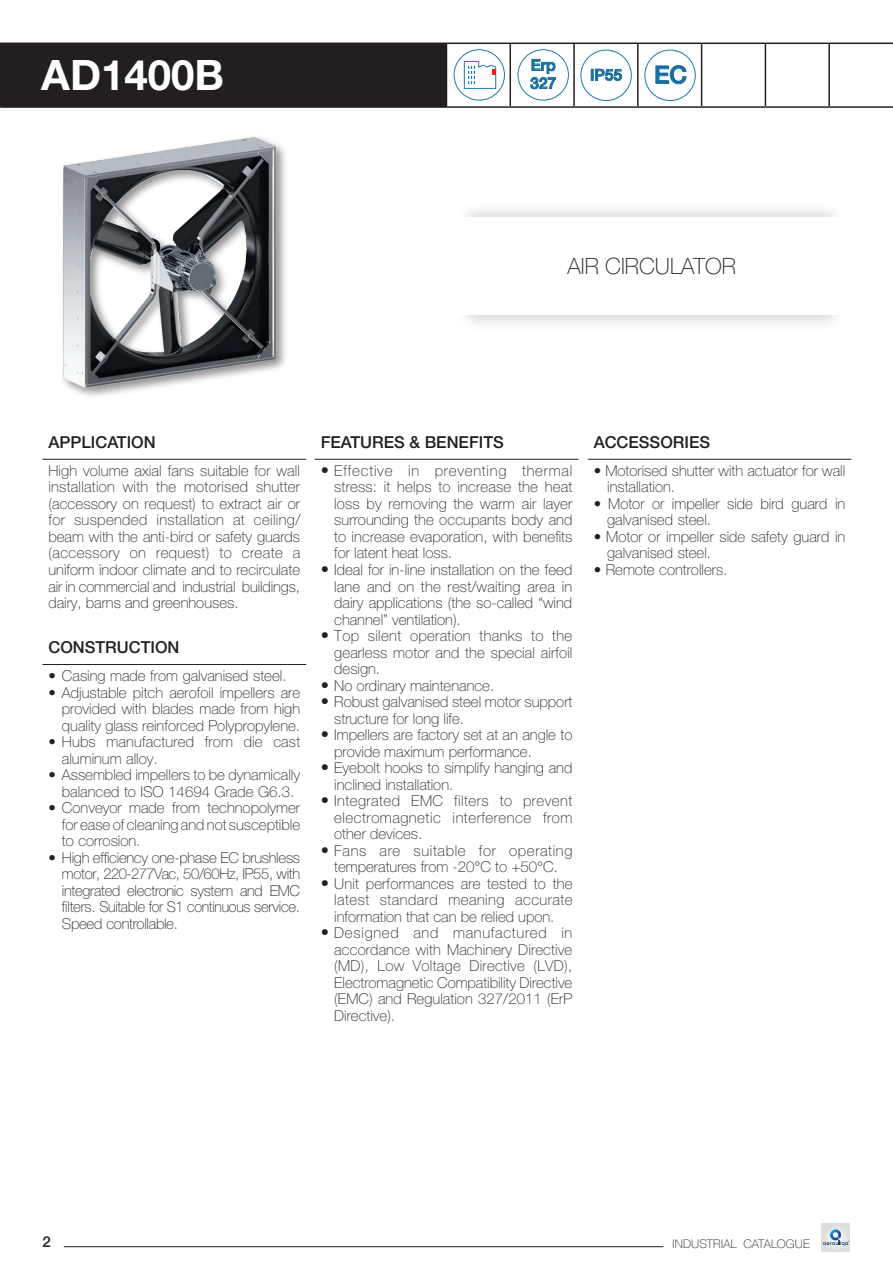
<style>
.page{position:relative;width:893px;height:1263px;background:#fff}
.page>*{position:absolute;margin:0;border:0;box-sizing:border-box;transform-origin:0 0}
.t1{font:700 42px "Helvetica Neue LT Std";color:#fff}
.t2{font:500 24.3px "Helvetica Neue LT Std";color:#146d9e}
.t3{font:100 22.5px "Helvetica Neue LT Std";color:#231f20}
.t4{font:500 16.5px "Helvetica Neue LT Std";color:#231f20}
.t5{font:500 15.6px/18px "Helvetica Neue LT Std";color:#146d9e}
.t6{font:100 15px/16.5px "Helvetica Neue LT Std";color:#231f20;text-align:justify}
.t7{font:100 15px/16.5px "Helvetica Neue LT Std";letter-spacing:.04em;color:#231f20;text-align:center}
.t8{font:500 15px "Helvetica Neue LT Std";color:#231f20}
.t9{font:100 12px "Helvetica Neue LT Std";letter-spacing:.015em;color:#231f20}
.s1{font-size:16.5px}
</style>
<div class="page">
<div style="left:1px;top:43px;width:445px;height:64px;background:#231f20"></div>
<hr style="left:0;top:43px;width:446px;height:1px;background:#231f20">
<hr style="left:0;top:44px;width:2px;height:62px;background:#231f20">
<hr style="left:446px;top:43px;width:64px;height:1px;background:#231f20">
<hr style="left:446px;top:44px;width:1px;height:62px;background:#231f20">
<hr style="left:510px;top:43px;width:64px;height:1px;background:#231f20">
<hr style="left:509px;top:44px;width:2px;height:62px;background:#231f20">
<hr style="left:574px;top:43px;width:64px;height:1px;background:#231f20">
<hr style="left:573px;top:44px;width:2px;height:62px;background:#231f20">
<hr style="left:638px;top:43px;width:64px;height:1px;background:#231f20">
<hr style="left:637px;top:44px;width:2px;height:62px;background:#231f20">
<hr style="left:702px;top:43px;width:63px;height:1px;background:#231f20">
<hr style="left:701px;top:44px;width:1px;height:62px;background:#231f20">
<hr style="left:765px;top:43px;width:64px;height:1px;background:#231f20">
<hr style="left:765px;top:44px;width:1px;height:62px;background:#231f20">
<hr style="left:829px;top:43px;width:64px;height:1px;background:#231f20">
<hr style="left:828px;top:44px;width:2px;height:62px;background:#231f20">
<hr style="left:0;top:106px;width:446px;height:2px;background:#231f20">
<hr style="left:446px;top:106px;width:64px;height:2px;background:#231f20">
<hr style="left:510px;top:106px;width:64px;height:2px;background:#231f20">
<hr style="left:574px;top:106px;width:64px;height:2px;background:#231f20">
<hr style="left:638px;top:106px;width:64px;height:2px;background:#231f20">
<hr style="left:702px;top:106px;width:63px;height:2px;background:#231f20">
<hr style="left:765px;top:106px;width:64px;height:2px;background:#231f20">
<hr style="left:829px;top:106px;width:64px;height:2px;background:#231f20">
<div style="left:822px;top:1224px;width:28px;height:28px;background:#dedfe1"></div>
<svg style="left:823px;top:1229px;width:26px;height:17px"></svg>
<hr style="left:64px;top:1246px;width:599px;height:1px;background:#231f20">
<hr style="left:588px;top:459px;width:263px;height:1px;background:#231f20">
<hr style="left:42px;top:459px;width:264px;height:1px;background:#231f20">
<hr style="left:42px;top:664px;width:264px;height:1px;background:#231f20">
<hr style="left:315px;top:459px;width:263px;height:1px;background:#231f20">
<div style="left:455px;top:200px;width:392px;height:85px;background:#231f20;opacity:.2"></div>
<div style="left:455px;top:248px;width:392px;height:85px;background:#231f20;opacity:.2"></div>
<div style="left:436px;top:217px;width:457px;height:97px;background:#fff"></div>
<img style="left:63px;top:137px;width:223px;height:260px">
<div style="left:580px;top:50px;width:52px;height:51px;border:1px solid #197bb1;border-radius:50%"></div>
<svg style="left:591px;top:69px;width:31px;height:12px"></svg>
<div style="left:454px;top:49px;width:51px;height:52px;border:1px solid #197bb1;border-radius:50%"></div>
<svg style="left:464px;top:61px;width:32px;height:28px"></svg>
<div style="left:518px;top:49px;width:51px;height:52px;border:1px solid #197bb1;border-radius:50%"></div>
<svg style="left:530px;top:59px;width:26px;height:30px"></svg>
<svg style="left:655px;top:65px;width:32px;height:20px"></svg>
<div style="left:644px;top:50px;width:52px;height:51px;border:1px solid #197bb1;border-radius:50%"></div>
<h1 class="t1" style="left:41px;top:49px;width:184px">AD1400B</h1>
<p class="t5" style="left:530px;top:56px;width:28px">Erp<br>327</p>
<h2 class="t2" style="left:654px;top:60px;width:34px">EC</h2>
<p class="t5" style="left:590px;top:66px;width:34px">IP55</p>
<h3 class="t3" style="left:568px;top:253px;width:170px">AIR CIRCULATOR</h3>
<p class="t4" style="left:48px;top:432px;width:109px">APPLICATION</p>
<p class="t6" style="left:48px;top:462px;width:253px">High volume axial fans suitable for wall installation with the motorised shutter (accessory on request) to extract air or for suspended installation at ceiling/ beam with the anti-bird or safety guards (accessory on request) to create a uniform indoor climate and to recirculate air in commercial and industrial buildings, dairy, barns and greenhouses.</p>
<p class="t4" style="left:48px;top:638px;width:133px">CONSTRUCTION</p>
<p class="t6" style="left:48px;top:668px;width:240px">• Casing made from galvanised steel.</p>
<p class="t6" style="left:62px;top:684px;width:240px;text-indent:-14px">• Adjustable pitch aerofoil impellers are provided with blades made from high quality glass reinforced Polypropylene.</p>
<p class="t6" style="left:62px;top:734px;width:240px;text-indent:-14px">• Hubs manufactured from die cast aluminum alloy.</p>
<p class="t6" style="left:48px;top:767px;width:253px;text-align:center">• Assembled impellers to be dynamically balanced to ISO 14694 Grade G6.3.</p>
<p class="t6" style="left:62px;top:800px;width:240px;text-indent:-14px">• Conveyor made from technopolymer for ease of cleaning and not susceptible to corrosion.</p>
<p class="t6" style="left:62px;top:849px;width:240px;text-indent:-13px">• High efficiency one-phase EC brushless motor, 220-277Vac, 50/60Hz, IP55, with integrated electronic system and EMC filters. Suitable for S1 continuous service.<br>Speed controllable.</p>
<p class="t4" style="left:321px;top:432px;width:185px">FEATURES &amp; BENEFITS</p>
<p class="t6" style="left:334px;top:462px;width:240px;text-indent:-14px"><span class="s1">•</span> Effective in preventing thermal stress: it helps to increase the heat loss by removing the warm air layer surrounding the occupants body and to increase evaporation, with benefits for latent heat loss.</p>
<p class="t6" style="left:334px;top:561px;width:240px;text-indent:-14px"><span class="s1">•</span> Ideal for in-line installation on the feed lane and on the rest/waiting area in dairy applications (the so-called “wind channel” ventilation).</p>
<p class="t6" style="left:334px;top:627px;width:240px;text-indent:-14px"><span class="s1">•</span> Top silent operation thanks to the gearless motor and the special airfoil design.</p>
<p class="t6" style="left:321px;top:677px;width:175px"><span class="s1">•</span> No ordinary maintenance.</p>
<p class="t6" style="left:334px;top:693px;width:240px;text-indent:-14px"><span class="s1">•</span> Robust galvanised steel motor support structure for long life.</p>
<p class="t6" style="left:334px;top:726px;width:240px;text-indent:-14px"><span class="s1">•</span> Impellers are factory set at an angle to provide maximum performance.</p>
<p class="t6" style="left:334px;top:759px;width:240px;text-indent:-14px"><span class="s1">•</span> Eyebolt hooks to simplify hanging and inclined installation.</p>
<p class="t6" style="left:334px;top:792px;width:240px;text-indent:-14px"><span class="s1">•</span> Integrated EMC filters to prevent electromagnetic interference from other devices.</p>
<p class="t7" style="left:321px;top:842px;width:253px"><span class="s1">•</span> Fans are suitable for operating temperatures from -20°C to +50°C.</p>
<p class="t6" style="left:334px;top:875px;width:240px;text-indent:-14px"><span class="s1">•</span> Unit performances are tested to the latest standard meaning accurate information that can be relied upon.</p>
<p class="t6" style="left:334px;top:924px;width:240px;text-indent:-14px"><span class="s1">•</span> Designed and manufactured in accordance with Machinery Directive (MD), Low Voltage Directive (LVD), Electromagnetic Compatibility Directive (EMC) and Regulation 327/2011 (ErP Directive).</p>
<p class="t4" style="left:594px;top:432px;width:118px">ACCESSORIES</p>
<p class="t6" style="left:607px;top:462px;width:240px;text-indent:-14px">• Motorised shutter with actuator for wall installation.</p>
<p class="t6" style="left:607px;top:495px;width:240px;text-indent:-14px">• Motor or impeller side bird guard in galvanised steel.</p>
<p class="t6" style="left:607px;top:528px;width:240px;text-indent:-14px">• Motor or impeller side safety guard in galvanised steel.</p>
<p class="t6" style="left:594px;top:561px;width:135px">• Remote controllers.</p>
<p class="t8" style="left:43px;top:1233px;width:10px">2</p>
<p class="t9" style="left:672px;top:1236px;width:139px">INDUSTRIAL CATALOGUE</p>
</div>
